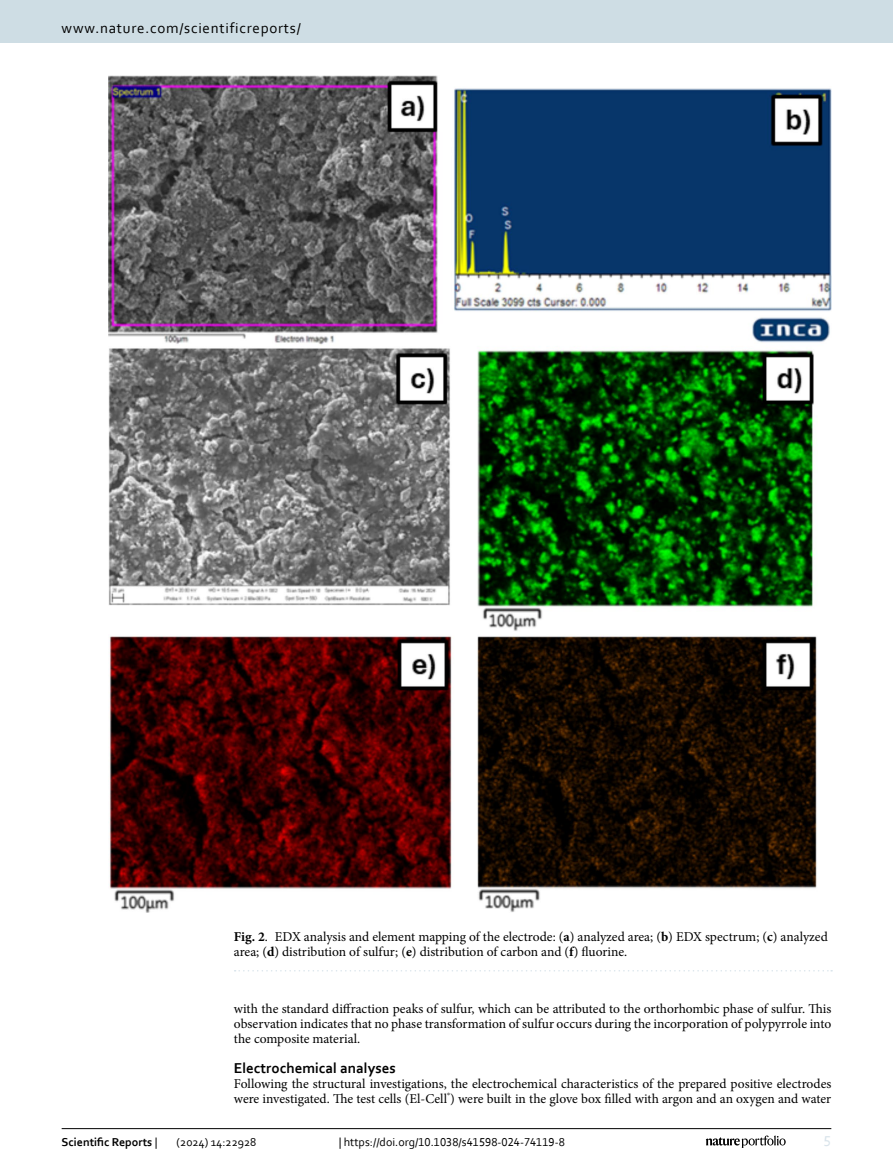
<style>
.page{position:relative;width:893px;height:1174px;background:#fff}
.page>*{position:absolute;margin:0;border:0;box-sizing:border-box;transform-origin:0 0}
.t1{font:15px "Corbel";letter-spacing:.05em;color:#000}
.Head_2{font:700 15px "Corbel";color:#000}
.t2{font:15px "Corbel";color:#d9e4eb}
.Body_Text_Indent{font:13.5px/15px "Minion Pro";color:#000;text-align:justify}
.Body_Text{font:13.5px/15px "Minion Pro";color:#000}
.Figure_Caption{font:13.5px/15px "Minion Pro";color:#000}
.t3{font:12px "Corbel";color:#000}
.t4{font:700 12px "Corbel";color:#000}
.s1{font-weight:700}
.s2{font-weight:400}
</style>
<div class="page">
<img style="left:108px;top:76px;width:723px;height:836px">
<svg style="left:235px;top:970px;width:597px;height:1px"></svg>
<hr style="left:62px;top:1128px;width:769px;height:1px;background:#000">
<svg style="left:706px;top:1135px;width:80px;height:12px"></svg>
<div style="left:0;top:0;width:893px;height:43px;background:#cedde4"></div>
<p class="t1" style="left:62px;top:18px;width:241px">www.nature.com/scientificreports/</p>
<p class="Figure_Caption" style="left:234px;top:928px;width:595px"><span class="s1">Fig. 2</span>. EDX analysis and element mapping of the electrode: (<span class="s1">a</span>) analyzed area; (<span class="s1">b</span>) EDX spectrum; (<span class="s1">c</span>) analyzed area; (<span class="s1">d</span>) distribution of sulfur; (<span class="s1">e</span>) distribution of carbon and (<span class="s1">f</span>) fluorine.</p>
<p class="Body_Text_Indent" style="left:234px;top:1001px;width:599px">with the standard diffraction peaks of sulfur, which can be attributed to the orthorhombic phase of sulfur. This observation indicates that no phase transformation of sulfur occurs during the incorporation of polypyrrole into the composite material.</p>
<p class="Head_2" style="left:234px;top:1059px;width:163px">Electrochemical analyses</p>
<p class="Body_Text" style="left:234px;top:1076px;width:599px">Following the structural investigations, the electrochemical characteristics of the prepared positive electrodes were investigated. The test cells (El-Cell<sup>®</sup>) were built in the glove box filled with argon and an oxygen and water</p>
<p class="t4" style="left:62px;top:1134px;width:97px">Scientific Reports <span class="s2">|</span></p>
<p class="t3" style="left:177px;top:1134px;width:81px">(2024) 14:22928</p>
<p class="t3" style="left:339px;top:1134px;width:228px">| https://doi.org/10.1038/s41598-024-74119-8</p>
<p class="t2" style="left:824px;top:1132px;width:9px">5</p>
</div>
